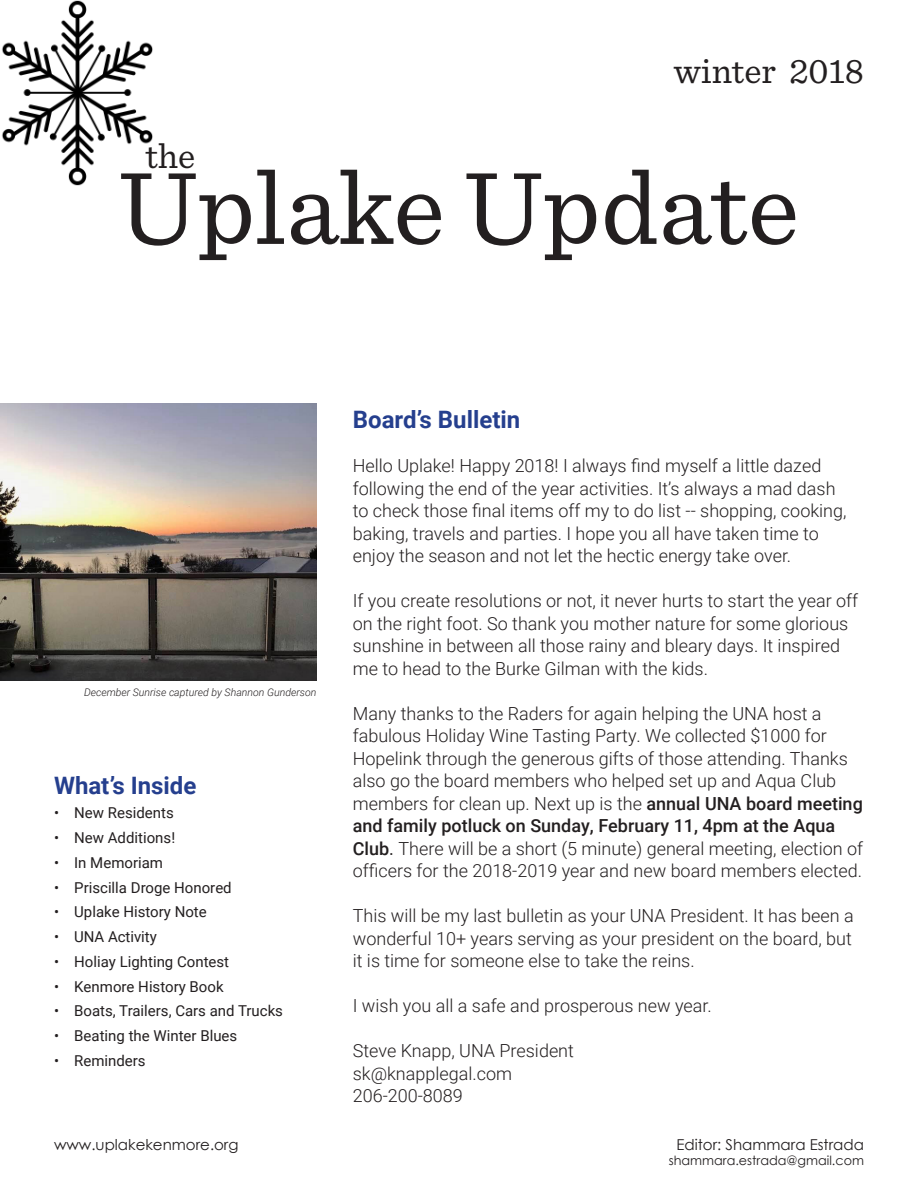
<style>
.page{position:relative;width:918px;height:1188px;background:#fff}
.page>*{position:absolute;margin:0;border:0;box-sizing:border-box;transform-origin:0 0}
.t1{font:108px "Sentinel";color:#231f20}
.t2{font:36px "Sentinel";color:#231f20}
.t3{font:700 24px "Roboto";color:#253f8e}
.t4{font:300 18px/22.5px "Roboto";color:#231f20}
.t5{font:15px "Roboto";color:#231f20}
.t6{font:15px "Century Gothic";color:#231f20}
.t7{font:12.75px "Century Gothic";color:#231f20}
.t8{font:italic 300 10.5px "Roboto";color:#231f20}
.s1{font-weight:500}
.s2{font-weight:400}
</style>
<div class="page">
<img style="left:2px;top:0;width:151px;height:186px">
<img style="left:0;top:403px;width:316px;height:277px">
<p class="t2" style="left:674px;top:44px;width:192px">winter 2018</p>
<p class="t2" style="left:146px;top:129px;width:51px">the</p>
<p class="t1" style="left:119px;top:127px;width:682px">Uplake Update</p>
<p class="t8" style="left:84px;top:685px;width:234px">December Sunrise captured by Shannon Gunderson</p>
<p class="t3" style="left:54px;top:768px;width:144px">What’s Inside</p>
<p class="t5" style="left:54px;top:803px;width:121px">• New Residents</p>
<p class="t5" style="left:54px;top:827px;width:123px">• New Additions!</p>
<p class="t5" style="left:54px;top:852px;width:111px">• In Memoriam</p>
<p class="t5" style="left:54px;top:877px;width:179px">• Priscilla Droge Honored</p>
<p class="t5" style="left:54px;top:902px;width:154px">• Uplake History Note</p>
<p class="t5" style="left:54px;top:926px;width:104px">• UNA Activity</p>
<p class="t5" style="left:54px;top:951px;width:177px">• Holiay Lighting Contest</p>
<p class="t5" style="left:54px;top:976px;width:171px">• Kenmore History Book</p>
<p class="t5" style="left:54px;top:1001px;width:231px">• Boats, Trailers, Cars and Trucks</p>
<p class="t5" style="left:54px;top:1025px;width:185px">• Beating the Winter Blues</p>
<p class="t5" style="left:54px;top:1050px;width:93px">• Reminders</p>
<p class="t3" style="left:353px;top:403px;width:169px">Board’s Bulletin</p>
<p class="t4" style="left:353px;top:454px;width:495px">Hello Uplake! Happy 2018! I always find myself a little dazed following the end of the year activities. It’s always a mad dash to check those final items off my to do list -- shopping, cooking, baking, travels and parties. I hope you all have taken time to enjoy the season and not let the hectic energy take over.</p>
<p class="t4" style="left:353px;top:589px;width:507px">If you create resolutions or not, it never hurts to start the year off on the right foot. So thank you mother nature for some glorious sunshine in between all those rainy and bleary days. It inspired me to head to the Burke Gilman with the kids.</p>
<p class="t4" style="left:353px;top:702px;width:512px">Many thanks to the Raders for again helping the UNA host a fabulous Holiday Wine Tasting Party. We collected $1000 for Hopelink through the generous gifts of those attending. Thanks also go the board members who helped set up and Aqua Club members for clean up. Next up is the <span class="s1">annual UNA board meeting and family potluck on Sunday, February 11, 4pm at the Aqua Club</span><span class="s2">.</span> There will be a short (5 minute) general meeting, election of officers for the 2018-2019 year and new board members elected.</p>
<p class="t4" style="left:353px;top:904px;width:502px;text-align:justify">This will be my last bulletin as your UNA President. It has been a wonderful 10+ years serving as your president on the board, but it is time for someone else to take the reins.</p>
<p class="t4" style="left:353px;top:994px;width:361px">I wish you all a safe and prosperous new year.</p>
<p class="t4" style="left:353px;top:1039px;width:223px">Steve Knapp, UNA President</p>
<p class="t4" style="left:353px;top:1062px;width:161px">sk@knapplegal.com</p>
<p class="t4" style="left:353px;top:1084px;width:112px">206-200-8089</p>
<p class="t6" style="left:54px;top:1134px;width:186px">www.uplakekenmore.org</p>
<p class="t6" style="left:677px;top:1134px;width:189px">Editor: Shammara Estrada</p>
<p class="t7" style="left:669px;top:1152px;width:197px">shammara.estrada@gmail.com</p>
</div>
